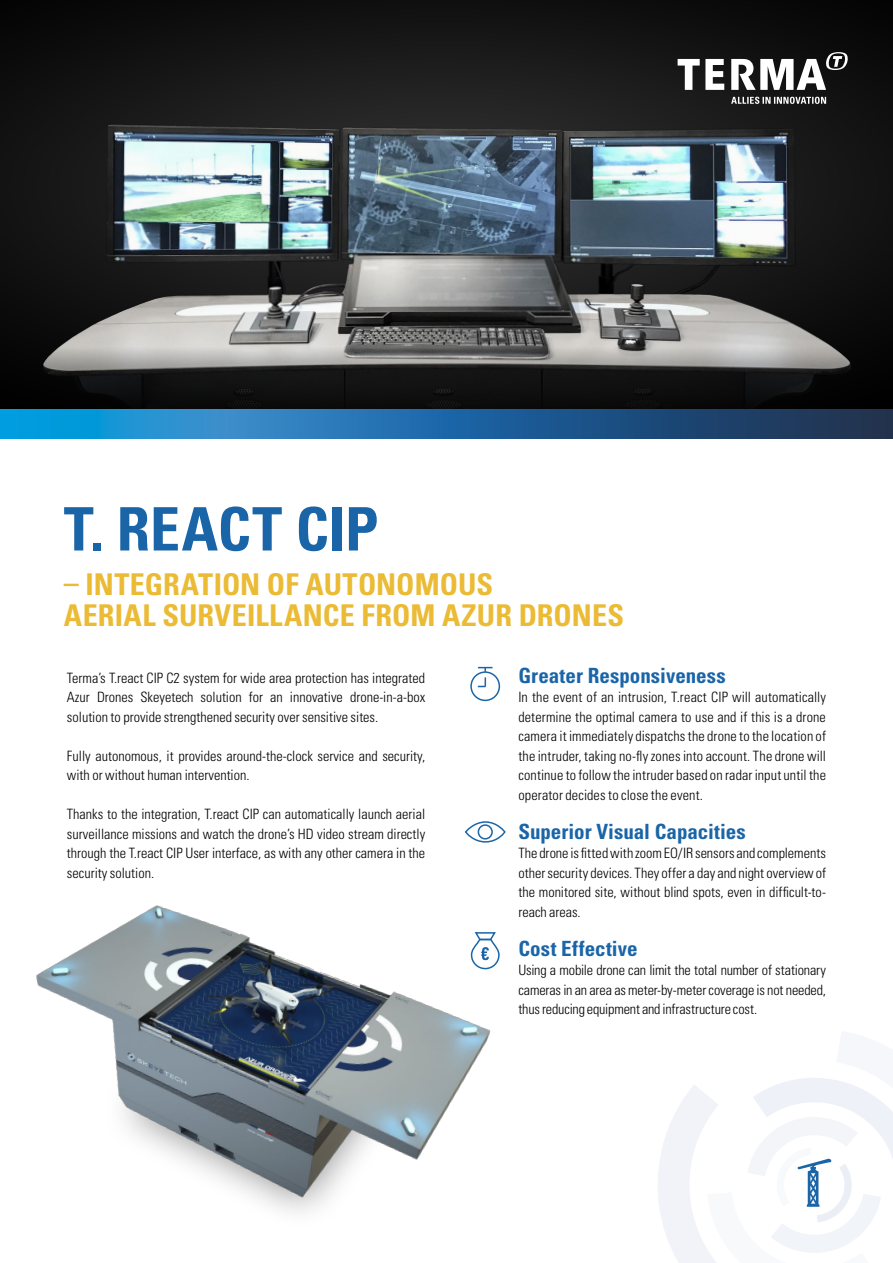
<style>
.page{position:relative;width:893px;height:1263px;background:#fff}
.page>*{position:absolute;margin:0;border:0;box-sizing:border-box;transform-origin:0 0}
.t1{font:700 condensed 60px "Univers LT Std";color:#1a65a8}
.t2{font:700 condensed 30px/31.5px "Univers LT Std";letter-spacing:.005em;color:#ebbb35}
.t3{font:700 condensed 21px "Univers LT Std";color:#1a65a8}
.t4{font:300 condensed 14.25px/19.5px "Univers LT Std";color:#000;text-align:justify}
</style>
<div class="page">
<img style="left:0;top:0;width:893px;height:45px">
<img style="left:0;top:45px;width:893px;height:365px">
<svg style="left:678px;top:59px;width:46px;height:31px"></svg>
<svg style="left:731px;top:52px;width:117px;height:38px"></svg>
<svg style="left:731px;top:97px;width:95px;height:7px"></svg>
<svg style="left:0;top:410px;width:893px;height:28px;background:#1f689f"></svg>
<svg style="left:658px;top:1078px;width:235px;height:185px"></svg>
<img style="left:36px;top:905px;width:455px;height:308px">
<div style="left:470px;top:671px;width:30px;height:30px;border:2px solid #1a65a8;border-radius:50%"></div>
<svg style="left:478px;top:667px;width:14px;height:20px"></svg>
<div style="left:478px;top:824px;width:15px;height:15px;border:2px solid #1a65a8;border-radius:50%"></div>
<div style="left:465px;top:821px;width:41px;height:22px;border:2px solid #1a65a8;border-radius:50%"></div>
<svg style="left:470px;top:931px;width:30px;height:39px"></svg>
<h1 class="t1" style="left:64px;top:492px;width:316px">T. REACT CIP</h1>
<h2 class="t2" style="left:64px;top:568px;width:562px">– INTEGRATION OF AUTONOMOUS<br>AERIAL SURVEILLANCE FROM AZUR DRONES</h2>
<p class="t4" style="left:67px;top:668px;width:360px">Terma’s T.react CIP C2 system for wide area protection has integrated Azur Drones Skeyetech solution for an innovative drone-in-a-box solution to provide strengthened security over sensitive sites.</p>
<p class="t4" style="left:67px;top:746px;width:360px">Fully autonomous, it provides around-the-clock service and security, with or without human intervention.</p>
<p class="t4" style="left:67px;top:804px;width:360px">Thanks to the integration, T.react CIP can automatically launch aerial surveillance missions and watch the drone’s HD video stream directly through the T.react CIP User interface, as with any other camera in the security solution.</p>
<h3 class="t3" style="left:518px;top:662px;width:209px">Greater Responsiveness</h3>
<p class="t4" style="left:518px;top:687px;width:309px">In the event of an intrusion, T.react CIP will automatically determine the optimal camera to use and if this is a drone camera it immediately dispatchs the drone to the location of the intruder, taking no-fly zones into account. The drone will continue to follow the intruder based on radar input until the operator decides to close the event.</p>
<h3 class="t3" style="left:518px;top:818px;width:229px">Superior Visual Capacities</h3>
<p class="t4" style="left:518px;top:843px;width:309px">The drone is fitted with zoom EO/IR sensors and complements other security devices. They offer a day and night overview of the monitored site, without blind spots, even in difficult-to&shy;reach areas.</p>
<h3 class="t3" style="left:518px;top:935px;width:121px">Cost Effective</h3>
<p class="t4" style="left:518px;top:960px;width:309px">Using a mobile drone can limit the total number of stationary cameras in an area as meter-by-meter coverage is not needed, thus reducing equipment and infrastructure cost.</p>
</div>
